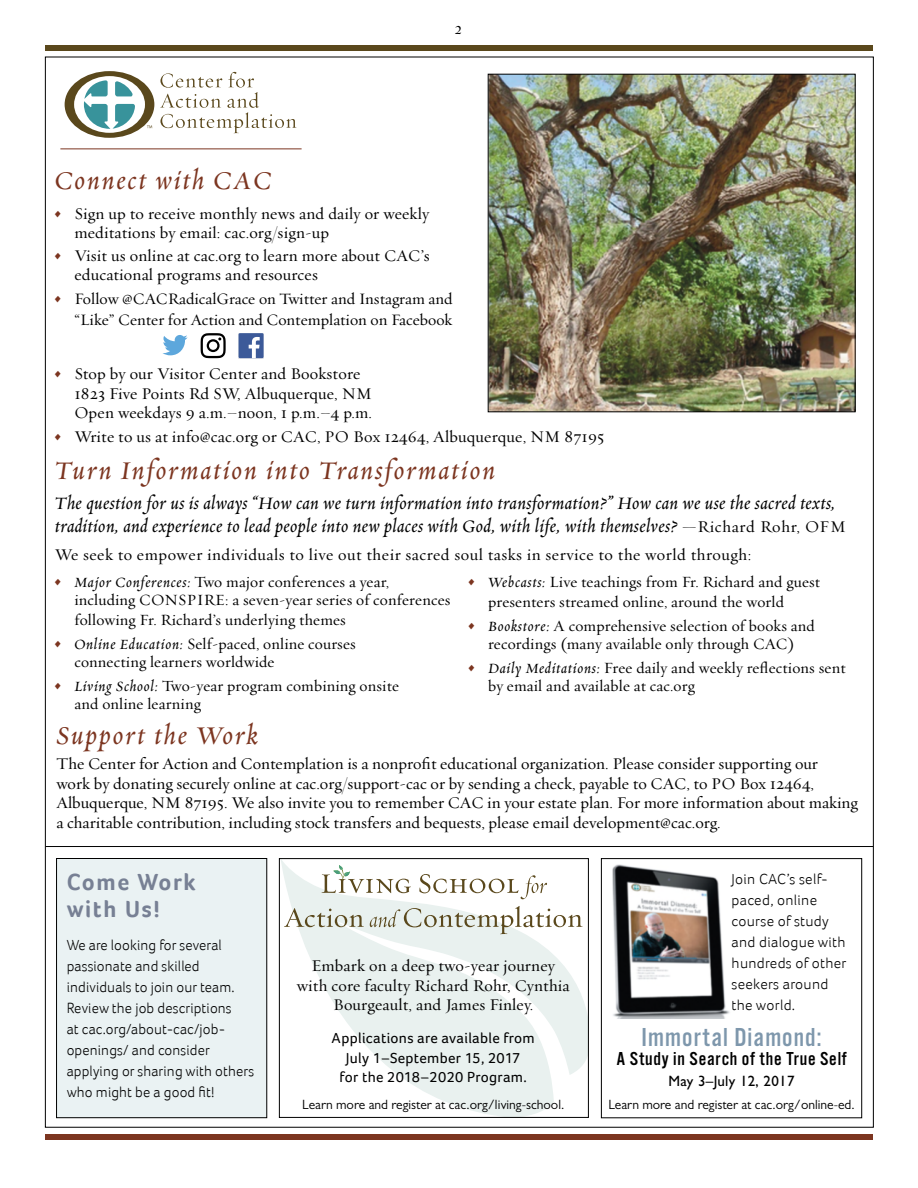
<style>
.page{position:relative;width:918px;height:1188px;background:#fff}
.page>*{position:absolute;margin:0;border:0;box-sizing:border-box;transform-origin:0 0}
.Body_Text{font:italic 28.5px "Requiem Text";letter-spacing:.07em;color:#7c3520}
.t1{font:27px "Alternate Got No 3 D";letter-spacing:.04em;color:#7e97ac}
.t2{font:700 24px "Foco";letter-spacing:.07em;color:#778094}
.Body_Text-2{font:italic 19.5px/22.5px "Requiem Text";letter-spacing:.02em;color:#000}
.t3{font:19.5px "Alternate Got No 3 D";letter-spacing:.04em;color:#000}
.Body_Text-3{font:16.5px/19.5px "Requiem Text";letter-spacing:.01em;color:#000}
.Body_Text-4{font:16.5px "Requiem Text";letter-spacing:.03em;color:#000}
.Body_Text-5{font:16.05px/21px "Requiem Text";color:#000;text-align:right}
.Body_Text-6{font:15.75px/18px "Requiem Text";letter-spacing:.01em;color:#000}
.t4{font:300 15px/21px "Foco";letter-spacing:.01em;color:#000}
.t5{font:15px "Foco";letter-spacing:.02em;color:#000}
.t6{font:500 15px "Gill Sans MT Pro";letter-spacing:.02em;color:#000}
.t7{font:15px "Tribunus SGOT Std";color:#000}
.t8{font:13.5px "Gill Sans MT Pro";color:#000}
.s1{font-family:"Tyndale P22";font-size:36px;color:#7c3520}
.s2{font-style:normal;font-size:16.5px}
.s3{font-style:italic}
.s4{font-weight:300}
</style>
<div class="page">
<div style="left:45px;top:45px;width:828px;height:6px;background:#5a481c"></div>
<div style="left:45px;top:1134px;width:828px;height:6px;background:#7c3520"></div>
<hr style="left:60px;top:149px;width:242px;height:1px;background:#7c3520">
<svg style="left:160px;top:72px;width:137px;height:61px"></svg>
<svg style="left:65px;top:71px;width:89px;height:67px"></svg>
<img style="left:490px;top:76px;width:364px;height:334px">
<div style="left:488px;top:74px;width:368px;height:338px;border:1px solid #000"></div>
<hr style="left:46px;top:846px;width:827px;height:1px;background:#000">
<div style="left:239px;top:333px;width:25px;height:25px;background:#3c5a99"></div>
<svg style="left:249px;top:337px;width:11px;height:21px"></svg>
<svg style="left:201px;top:333px;width:25px;height:25px"></svg>
<svg style="left:163px;top:335px;width:25px;height:20px"></svg>
<div style="left:57px;top:859px;width:210px;height:259px;background:#eaf2f3"></div>
<div style="left:56px;top:858px;width:211px;height:260px;border:1px solid #000"></div>
<div style="left:601px;top:858px;width:261px;height:260px;border:1px solid #000"></div>
<svg style="left:281px;top:860px;width:306px;height:256px;fill:#e9f1ef"></svg>
<div style="left:279px;top:858px;width:310px;height:260px;border:1px solid #000"></div>
<svg style="left:419px;top:874px;width:128px;height:25px"></svg>
<svg style="left:284px;top:908px;width:80px;height:19px;background:#cfd0c6"></svg>
<svg style="left:370px;top:906px;width:212px;height:28px"></svg>
<svg style="left:322px;top:866px;width:89px;height:27px"></svg>
<img style="left:612px;top:864px;width:118px;height:154px">
<p class="t7" style="left:454px;top:20px;width:9px">2</p>
<p class="Body_Text" style="left:55px;top:163px;width:219px">Connect with CAC</p>
<p class="Body_Text-3" style="left:74px;top:203px;width:357px;text-indent:-20px"><span class="s1">•</span> Sign up to receive monthly news and daily or weekly meditations by email: cac.org/sign-up</p>
<p class="Body_Text-3" style="left:74px;top:245px;width:357px;text-indent:-20px"><span class="s1">•</span> Visit us online at cac.org to learn more about CAC’s educational programs and resources</p>
<p class="Body_Text-5" style="left:55px;top:288px;width:399px"><span class="s1">•</span> Follow @CACRadicalGrace on Twitter and Instagram and “Like” Center for Action and Contemplation on Facebook</p>
<p class="Body_Text-3" style="left:74px;top:364px;width:299px;text-indent:-20px"><span class="s1">•</span> Stop by our Visitor Center and Bookstore<br>1823 Five Points Rd SW, Albuquerque, NM<br>Open weekdays 9 a.m.–noon, 1 p.m.–4 p.m.</p>
<p class="Body_Text-3" style="left:55px;top:427px;width:551px"><span class="s1">•</span> Write to us at info@cac.org or CAC, PO Box 12464, Albuquerque, NM 87195</p>
<p class="Body_Text" style="left:55px;top:453px;width:441px">Turn Information into Transformation</p>
<p class="Body_Text-2" style="left:55px;top:492px;width:793px">The question for us is always “How can we turn information into transformation?” How can we use the sacred texts, tradition, and experience to lead people into new places with God, with life, with themselves? <span class="s2">—Richard Rohr, OFM</span></p>
<p class="Body_Text-4" style="left:55px;top:543px;width:698px">We seek to empower individuals to live out their sacred soul tasks in service to the world through:</p>
<p class="Body_Text-6" style="left:74px;top:573px;width:378px;text-indent:-20px"><span class="s1">•</span> <span class="s3">Major Conferences:</span> Two major conferences a year, including CONSPIRE: a seven-year series of conferences</p>
<p class="Body_Text-6" style="left:74px;top:610px;width:273px">following Fr. Richard’s underlying themes</p>
<p class="Body_Text-6" style="left:74px;top:634px;width:283px;text-indent:-20px"><span class="s1">•</span> <span class="s3">Online Education:</span> Self-paced, online courses connecting learners worldwide</p>
<p class="Body_Text-6" style="left:74px;top:676px;width:326px;text-indent:-20px"><span class="s1">•</span> <span class="s3">Living School:</span> Two-year program combining onsite and online learning</p>
<p class="Body_Text-6" style="left:488px;top:572px;width:334px;line-height:19.5px;text-indent:-20px"><span class="s1">•</span> <span class="s3">Webcasts:</span> Live teachings from Fr. Richard and guest presenters streamed online, around the world</p>
<p class="Body_Text-6" style="left:469px;top:616px;width:348px;text-align:center"><span class="s1">•</span> <span class="s3">Bookstore:</span> A comprehensive selection of books and recordings (many available only through CAC)</p>
<p class="Body_Text-6" style="left:488px;top:658px;width:359px;text-indent:-20px"><span class="s1">•</span> <span class="s3">Daily Meditations:</span> Free daily and weekly reflections sent by email and available at cac.org</p>
<p class="Body_Text" style="left:56px;top:717px;width:203px">Support the Work</p>
<p class="Body_Text-3" style="left:56px;top:753px;width:803px">The Center for Action and Contemplation is a nonprofit educational organization. Please consider supporting our<br>work by donating securely online at cac.org/support-cac or by sending a check, payable to CAC, to PO Box 12464, Albuquerque, NM 87195. We also invite you to remember CAC in your estate plan. For more information about making a charitable contribution, including stock transfers and bequests, please email development@cac.org.</p>
<p class="t2" style="left:67px;top:868px;width:131px">Come Work</p>
<p class="t2" style="left:67px;top:895px;width:95px">with Us!</p>
<p class="t4" style="left:67px;top:934px;width:189px">We are looking for several passionate and skilled individuals to join our team.<br>Review the job descriptions<br>at cac.org/about-cac/job&shy;openings/ and consider applying or sharing with others who might be a good fit!</p>
<p class="Body_Text-3" style="left:297px;top:956px;width:275px;text-align:center">Embark on a deep two-year journey with core faculty Richard Rohr, Cynthia<br>Bourgeault, and James Finley.</p>
<p class="t5" style="left:332px;top:1031px;width:205px">Applications are available from</p>
<p class="t5" style="left:346px;top:1050px;width:176px">July 1<span class="s4">–</span>September 15, 2017</p>
<p class="t5" style="left:340px;top:1070px;width:189px">for the 2018<span class="s4">–</span>2020 Program.</p>
<p class="t8" style="left:302px;top:1097px;width:264px">Learn more and register at cac.org/living-school.</p>
<p class="t4" style="left:732px;top:868px;width:116px">Join CAC’s self&shy;paced, online course of study and dialogue with hundreds of other seekers around</p>
<p class="t4" style="left:732px;top:994px;width:65px">the world.</p>
<p class="t1" style="left:642px;top:1023px;width:181px">Immortal Diamond:</p>
<p class="t3" style="left:616px;top:1049px;width:232px">A Study in Search of the True Self</p>
<p class="t6" style="left:669px;top:1073px;width:128px">May 3–July 12, 2017</p>
<p class="t8" style="left:608px;top:1096px;width:248px">Learn more and register at cac.org/online-ed.</p>
</div>
